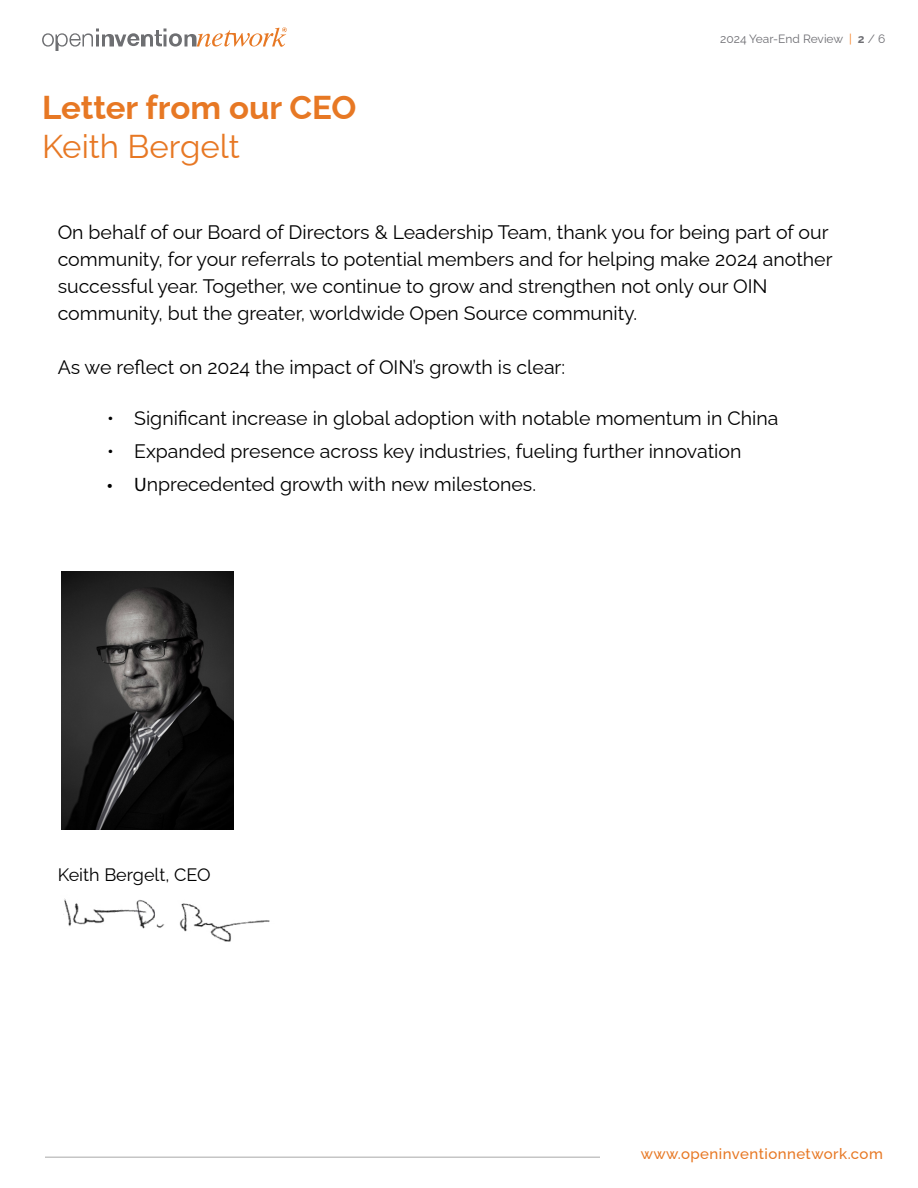
<style>
.page{position:relative;width:918px;height:1188px;background:#fff}
.page>*{position:absolute;margin:0;border:0;box-sizing:border-box;transform-origin:0 0}
.t1{font:700 33px "Raleway";color:#e77824}
.t2{font:33px "Raleway";color:#e77824}
.t3{font:19.5px/27px "Raleway";color:#000}
.t4{font:18px "Raleway";color:#000}
.t5{font:500 15px "Raleway";letter-spacing:.03em;color:#e77824}
.t6{font:12px "Raleway";color:#6e6e73}
.s1{color:#f57e20}
.s2{font-weight:700}
.s3{font-family:"Myriad Pro"}
</style>
<div class="page">
<hr style="left:45px;top:1156px;width:555px;height:2px;background:#c5c5c5">
<svg style="left:42px;top:27px;width:245px;height:24px"></svg>
<img style="left:63px;top:898px;width:207px;height:44px">
<img style="left:62px;top:572px;width:172px;height:258px">
<h1 class="t1" style="left:42px;top:81px;width:316px">Letter from our CEO</h1>
<h1 class="t2" style="left:42px;top:120px;width:199px">Keith Bergelt</h1>
<p class="t6" style="left:720px;top:29px;width:167px">2024 Year-End Review <span class="s1">|</span> <span class="s2">2</span> / 6</p>
<p class="t3" style="left:58px;top:216px;width:776px">On behalf of our Board of Directors &amp; Leadership Team, thank you for being part of our community, for your referrals to potential members and for helping make 2024 another successful year. Together, we continue to grow and strengthen not only our OIN community, but the greater, worldwide Open Source community.</p>
<p class="t3" style="left:58px;top:351px;width:509px">As we reflect on 2024 the impact of OIN’s growth is clear:</p>
<p class="t3" style="left:107px;top:402px;width:673px">• Significant increase in global adoption with notable momentum in China</p>
<p class="t3" style="left:107px;top:435px;width:636px">• Expanded presence across key industries, fueling further innovation</p>
<p class="t3" style="left:107px;top:468px;width:430px"><span class="s3">• U</span>nprecedented growth with new milestones.</p>
<p class="t4" style="left:58px;top:860px;width:155px">Keith Bergelt, CEO</p>
<p class="t5" style="left:641px;top:1141px;width:244px">www.openinventionnetwork.com</p>
</div>
